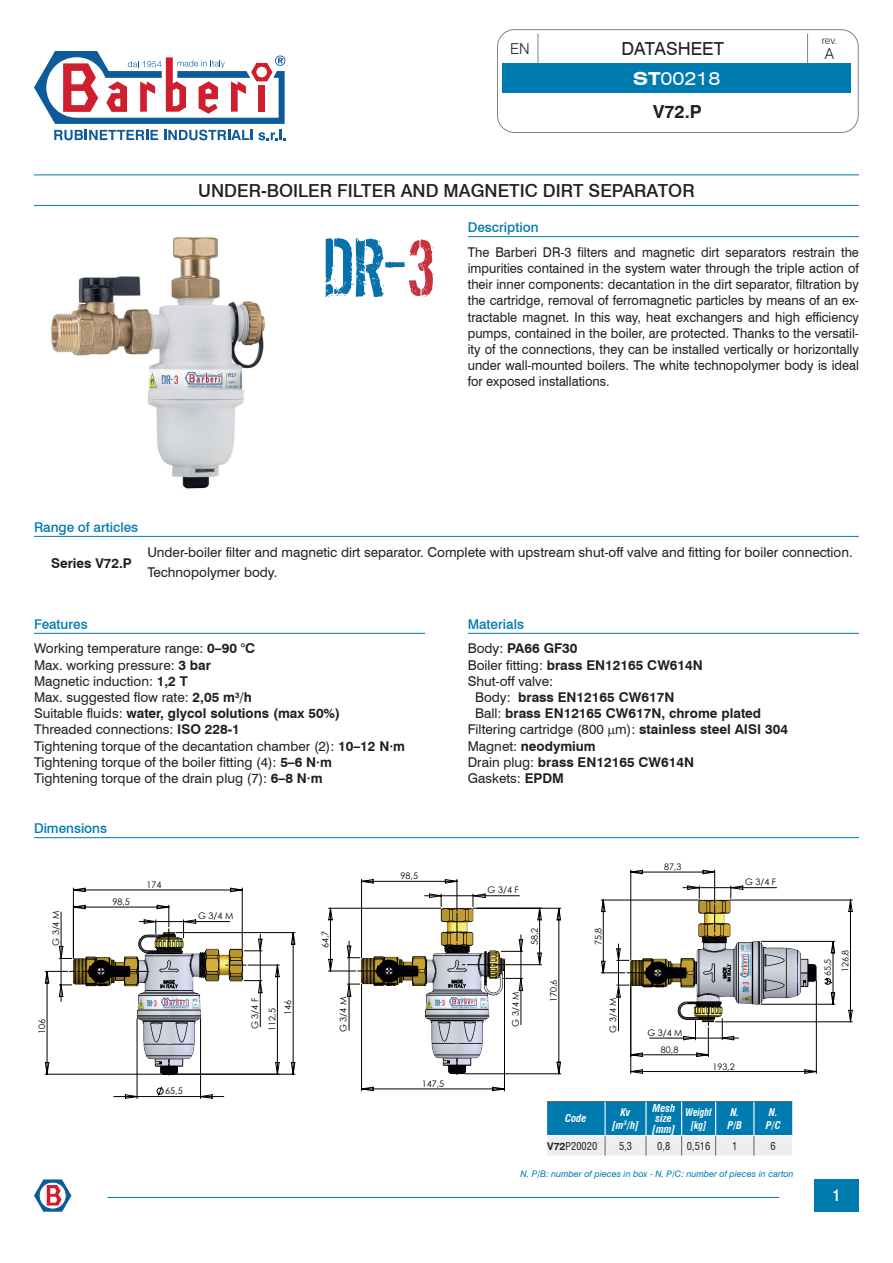
<style>
.page{position:relative;width:893px;height:1263px;background:#fff}
.page>*{position:absolute;margin:0;border:0;box-sizing:border-box;transform-origin:0 0}
.t1{font:500 18px "Swiss 721 BT";color:#231f20}
.t2{font:18px "Swiss 721 BT";color:#231f20}
.t3{font:expanded 18px "Swiss 721 BT";color:#fff}
.t4{font:700 18px "Swiss 721 BT";color:#231f20}
.t5{font:300 15px "Swiss 721 BT";color:#231f20}
.t6{font:700 condensed 15px "Swiss 721 BT";color:#fff;scale:.9 1}
.t7{font:13.5px/16.2px "Swiss 721 BT";color:#231f20}
.t8{font:13.5px/16.2px "Swiss 721 BT";color:#231f20;text-align:justify;scale:.95 1}
.t9{font:700 13.5px "Swiss 721 BT";color:#231f20}
.t10{font:500 13.5px/24.8px "Swiss 721 BT";color:#007bb0}
.t11{font:italic 700 condensed 10.5px/12.6px "Swiss 721 BT";color:#fff}
.t12{font:condensed 10.5px "Swiss 721 BT";color:#231f20}
.t13{font:italic 700 condensed 10.5px/12.6px "Swiss 721 BT";color:#fff;text-align:center;scale:.9 1}
.t14{font:300 10.5px "Swiss 721 BT";color:#231f20}
.t15{font:9px/17.5px "Century Gothic";color:#000001}
.t16{font:italic 9px "Swiss 721 BT";color:#007bb0}
.s1{font-weight:700}
.s2{font-weight:500;color:#007bb0}
.s3{font-weight:400;color:#231f20}
.s4{font-weight:700;color:#231f20}
.s5{font-weight:400}
.s6{font-weight:700;font-stretch:normal}
</style>
<div class="page">
<img style="left:51px;top:237px;width:215px;height:252px">
<svg style="left:325px;top:238px;width:109px;height:59px"></svg>
<svg style="left:328px;top:879px;width:233px;height:212px"></svg>
<hr style="left:521px;top:935px;width:1px;height:90px;background:#000001">
<svg style="left:45px;top:888px;width:250px;height:211px"></svg>
<hr style="left:260px;top:934px;width:1px;height:93px;background:#000001">
<svg style="left:601px;top:870px;width:252px;height:204px"></svg>
<hr style="left:650px;top:1038px;width:89px;height:1px;background:#000001">
<div style="left:497px;top:29px;width:362px;height:104px;border:1px solid #808285;border-radius:17px"></div>
<div style="left:814px;top:1179px;width:45px;height:33px;background:#007bb0"></div>
<hr style="left:34px;top:175px;width:825px;height:1px;background:#007bb0">
<hr style="left:34px;top:205px;width:825px;height:1px;background:#007bb0">
<svg style="left:34px;top:1179px;width:37px;height:33px"></svg>
<div style="left:502px;top:63px;width:349px;height:30px;background:#007bb0"></div>
<svg style="left:538px;top:34px;width:1px;height:29px"></svg>
<svg style="left:807px;top:34px;width:1px;height:29px"></svg>
<svg style="left:54px;top:130px;width:104px;height:10px"></svg>
<svg style="left:164px;top:130px;width:121px;height:10px"></svg>
<svg style="left:34px;top:51px;width:251px;height:73px"></svg>
<hr style="left:107px;top:1197px;width:672px;height:1px;background:#007bb0">
<hr style="left:34px;top:536px;width:825px;height:1px;background:#007bb0">
<hr style="left:468px;top:236px;width:391px;height:1px;background:#007bb0">
<hr style="left:34px;top:633px;width:391px;height:1px;background:#007bb0">
<hr style="left:468px;top:633px;width:391px;height:1px;background:#007bb0">
<hr style="left:34px;top:837px;width:825px;height:1px;background:#007bb0">
<svg style="left:547px;top:1102px;width:245px;height:53px;background:#58a5c6"></svg>
<hr style="left:547px;top:1101px;width:58px;height:1px;background:#636366">
<hr style="left:605px;top:1101px;width:41px;height:1px;background:#636366">
<hr style="left:646px;top:1101px;width:36px;height:1px;background:#636366">
<hr style="left:682px;top:1101px;width:34px;height:1px;background:#636366">
<hr style="left:716px;top:1101px;width:38px;height:1px;background:#636366">
<hr style="left:754px;top:1101px;width:38px;height:1px;background:#636366">
<hr style="left:604px;top:1102px;width:2px;height:33px;background:#fff">
<hr style="left:645px;top:1102px;width:2px;height:33px;background:#fff">
<hr style="left:681px;top:1102px;width:1px;height:33px;background:#fff">
<hr style="left:715px;top:1102px;width:1px;height:33px;background:#fff">
<hr style="left:753px;top:1102px;width:1px;height:33px;background:#fff">
<hr style="left:547px;top:1135px;width:58px;height:1px;background:#fff">
<hr style="left:605px;top:1135px;width:41px;height:1px;background:#fff">
<hr style="left:646px;top:1135px;width:36px;height:1px;background:#fff">
<hr style="left:682px;top:1135px;width:34px;height:1px;background:#fff">
<hr style="left:716px;top:1135px;width:38px;height:1px;background:#fff">
<hr style="left:754px;top:1135px;width:38px;height:1px;background:#fff">
<p class="t5" style="left:510px;top:40px;width:21px">EN</p>
<h1 class="t2" style="left:621px;top:38px;width:104px">DATASHEET</h1>
<h1 class="t3" style="left:633px;top:68px;width:89px"><span class="s1">ST</span>00218</h1>
<h1 class="t4" style="left:653px;top:101px;width:50px">V72.P</h1>
<h1 class="t1" style="left:198px;top:179px;width:498px">UNDER-BOILER FILTER AND MAGNETIC DIRT SEPARATOR</h1>
<p class="t14" style="left:822px;top:33px;width:17px">rev.</p>
<p class="t5" style="left:825px;top:44px;width:11px">A</p>
<p class="t10" style="left:34px;top:514px;width:106px">Range of articles</p>
<p class="t10" style="left:468px;top:215px;width:72px">Description</p>
<p class="t8" style="left:468px;top:244px;width:413px">The Barberi DR-3 filters and magnetic dirt separators restrain the impurities contained in the system water through the triple action of their inner components: decantation in the dirt separator, filtration by the cartridge, removal of ferromagnetic particles by means of an ex&shy;tractable magnet. In this way, heat exchangers and high efficiency pumps, contained in the boiler, are protected. Thanks to the versatil&shy;ity of the connections, they can be installed vertically or horizontally under wall-mounted boilers. The white technopolymer body is ideal for exposed installations.</p>
<p class="t9" style="left:51px;top:555px;width:82px">Series V72.P</p>
<p class="t7" style="left:147px;top:543px;width:707px;line-height:19.5px">Under-boiler filter and magnetic dirt separator. Complete with upstream shut-off valve and fitting for boiler connection.<br>Technopolymer body.</p>
<p class="t7" style="left:34px;top:611px;width:223px;line-height:24.8px"><span class="s2">Features<br></span>Working temperature range: <span class="s1">0–90 °C</span></p>
<p class="t7" style="left:34px;top:657px;width:373px">Max. working pressure: <span class="s1">3 bar<br></span>Magnetic induction: <span class="s1">1,2 T<br></span>Max. suggested flow rate: <span class="s1">2,05 m</span><sup>3</sup><span class="s1">/h<br></span>Suitable fluids: <span class="s1">water, glycol solutions (max 50%)<br></span>Threaded connections: <span class="s1">ISO 228-1<br></span>Tightening torque of the decantation chamber (2): <span class="s1">10–12 N·m </span>Tightening torque of the boiler fitting (4): <span class="s1">5–6 N·m<br></span>Tightening torque of the drain plug (7): <span class="s1">6–8 N·m</span></p>
<p class="t10" style="left:468px;top:611px;width:111px">Materials<br><span class="s3">Body:</span> <span class="s4">PA66 GF30</span></p>
<p class="t9" style="left:468px;top:657px;width:237px"><span class="s5">Boiler fitting:</span> brass EN12165 CW614N</p>
<p class="t7" style="left:468px;top:673px;width:87px">Shut-off valve:</p>
<p class="t9" style="left:475px;top:689px;width:201px"><span class="s5">Body:</span> brass EN12165 CW617N</p>
<p class="t9" style="left:475px;top:705px;width:288px"><span class="s5">Ball:</span> brass EN12165 CW617N, chrome plated</p>
<p class="t7" style="left:468px;top:721px;width:322px">Filtering cartridge (800 m): <span class="s1">stainless steel AISI 304</span></p>
<p class="t9" style="left:468px;top:738px;width:130px"><span class="s5">Magnet:</span> neodymium</p>
<p class="t9" style="left:468px;top:754px;width:228px"><span class="s5">Drain plug:</span> brass EN12165 CW614N</p>
<p class="t7" style="left:468px;top:770px;width:98px">Gaskets: <span class="s1">EPDM</span></p>
<p class="t10" style="left:34px;top:816px;width:75px">Dimensions</p>
<p class="t15" style="left:47px;top:946px;width:37px;rotate:-90deg">G 3/4 M</p>
<p class="t15" style="left:112px;top:893px;width:19px">98,5</p>
<p class="t15" style="left:147px;top:876px;width:17px">174</p>
<p class="t15" style="left:33px;top:1034px;width:17px;rotate:-90deg">106</p>
<p class="t15" style="left:198px;top:907px;width:37px">G 3/4 M</p>
<p class="t15" style="left:246px;top:1029px;width:33px;rotate:-90deg">G 3/4 F</p>
<p class="t15" style="left:263px;top:1031px;width:24px;rotate:-90deg">112,5</p>
<p class="t15" style="left:279px;top:1015px;width:17px;rotate:-90deg">146</p>
<p class="t15" style="left:165px;top:1082px;width:19px">65,5</p>
<p class="t15" style="left:400px;top:867px;width:19px">98,5</p>
<p class="t15" style="left:488px;top:881px;width:33px">G 3/4 F</p>
<p class="t15" style="left:316px;top:948px;width:19px;rotate:-90deg">64,7</p>
<p class="t15" style="left:526px;top:945px;width:19px;rotate:-90deg">58,2</p>
<p class="t15" style="left:334px;top:1032px;width:37px;rotate:-90deg">G 3/4 M</p>
<p class="t15" style="left:507px;top:1027px;width:37px;rotate:-90deg">G 3/4 M</p>
<p class="t15" style="left:545px;top:1002px;width:24px;rotate:-90deg">170,6</p>
<p class="t15" style="left:422px;top:1075px;width:24px">147,5</p>
<p class="t15" style="left:589px;top:945px;width:19px;rotate:-90deg">75,8</p>
<p class="t15" style="left:604px;top:1032px;width:36px;rotate:-90deg">G 3/4 M</p>
<p class="t15" style="left:664px;top:858px;width:19px">87,3</p>
<p class="t15" style="left:647px;top:1024px;width:36px">G 3/4 M</p>
<p class="t15" style="left:661px;top:1041px;width:19px">80,8</p>
<p class="t15" style="left:745px;top:873px;width:32px">G 3/4 F</p>
<p class="t15" style="left:712px;top:1057px;width:24px">193,2</p>
<p class="t11" style="left:565px;top:1112px;width:23px">Code</p>
<p class="t11" style="left:612px;top:1106px;width:28px;text-align:center">Kv [m<sup>3</sup>/h]</p>
<p class="t11" style="left:652px;top:1103px;width:24px;line-height:10.5px">Mesh size [mm]</p>
<p class="t13" style="left:686px;top:1106px;width:30px">Weight [kg]</p>
<p class="t11" style="left:727px;top:1106px;width:16px">N.<br>P/B</p>
<p class="t11" style="left:766px;top:1106px;width:17px">N.<br>P/C</p>
<p class="t12" style="left:547px;top:1140px;width:52px"><span class="s6">V72</span>P20020</p>
<p class="t12" style="left:619px;top:1140px;width:15px">5,3</p>
<p class="t12" style="left:657px;top:1140px;width:15px">0,8</p>
<p class="t12" style="left:687px;top:1140px;width:25px">0,516</p>
<p class="t12" style="left:732px;top:1140px;width:7px">1</p>
<p class="t12" style="left:771px;top:1140px;width:7px">6</p>
<p class="t16" style="left:521px;top:1168px;width:274px">N. P/B: number of pieces in box - N. P/C: number of pieces in carton</p>
<p class="t15" style="left:819px;top:972px;width:24px;text-indent:-4px;rotate:-90deg">65,5<br>126,8</p>
<p class="t6" style="left:833px;top:1187px;width:9px">1</p>
</div>
